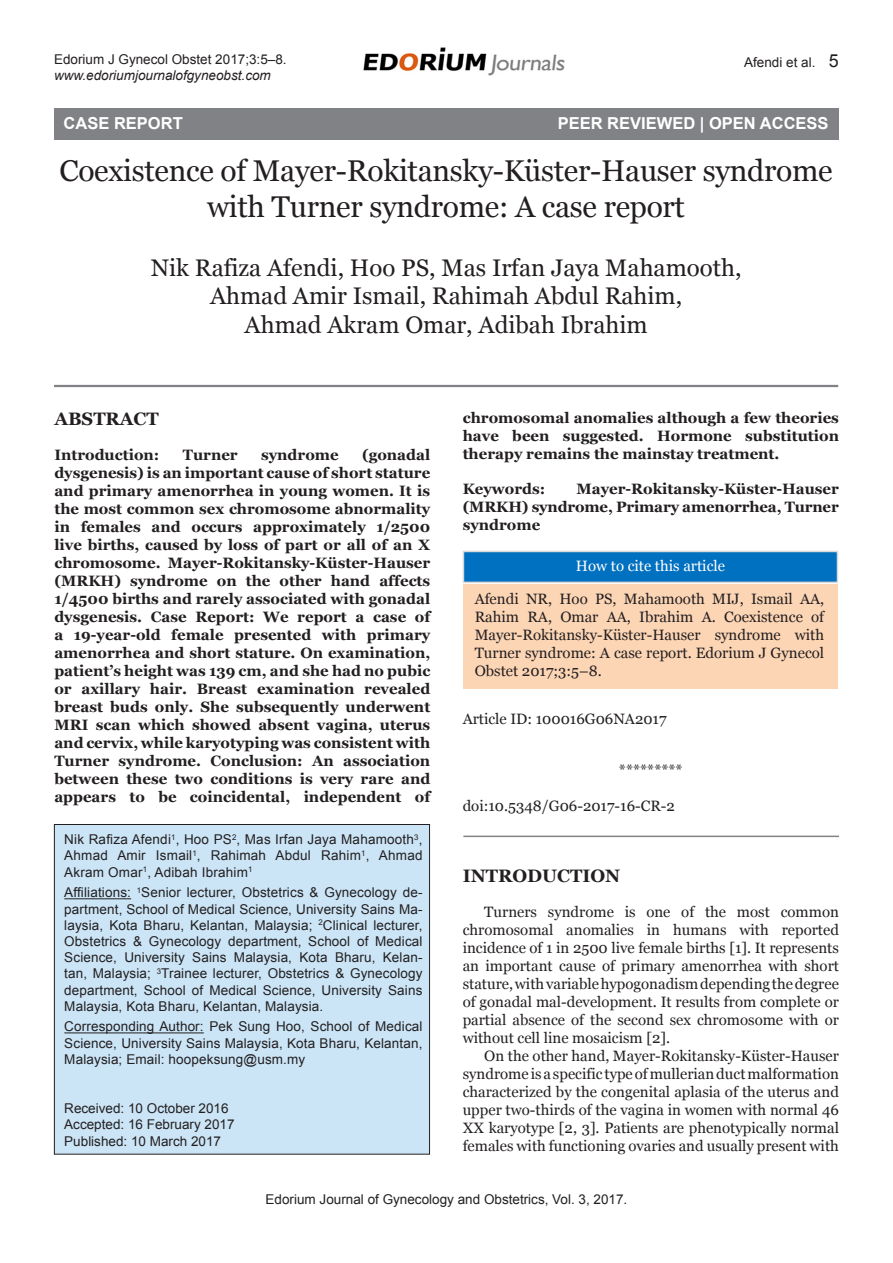
<style>
.page{position:relative;width:893px;height:1263px;background:#fff}
.page>*{position:absolute;margin:0;border:0;box-sizing:border-box;transform-origin:0 0}
.Chapter_Name{font:30px/36px "Georgia";letter-spacing:-.01em;color:#231f20;text-align:center}
.Author_Name{font:24px/28.8px "Georgia";color:#231f20;text-align:center}
.Case_Report_head{font:700 18px "Georgia";color:#231f20}
.Abstract_Head{font:700 18px "Georgia";color:#231f20}
.Open_Access{font:700 16.5px "Arial";color:#fff}
.Abstract_text{font:700 15px/18px "Georgia";color:#231f20;text-align:justify}
.Text{font:15px/18px "Georgia";color:#231f20;text-align:justify}
.Keywords{font:700 15px/18px "Georgia";letter-spacing:-.01em;color:#231f20;text-align:justify}
.Star{font:15px "Georgia";color:#231f20}
.DOI{font:15px "Georgia";color:#231f20}
.Box_author{font:13.5px/16.2px "Arial";letter-spacing:.01em;color:#231f20;text-align:justify}
.Box_received_date{font:13.5px "Arial";color:#231f20}
.Left_Running_head{font:13.5px "Arial";color:#231f20}
.Left_Running_head-2{font:italic 13.5px "Arial";color:#231f20}
.Right_Running_head{font:13.5px "Arial";color:#231f20}
.s1{font-size:18px}
.s2{color:#fff}
</style>
<div class="page">
<img style="left:363px;top:47px;width:202px;height:29px">
<hr style="left:54px;top:385px;width:784px;height:2px;background:#808285">
<div style="left:54px;top:824px;width:376px;height:330px;background:#cbe5f7"></div>
<div style="left:54px;top:824px;width:376px;height:330px;border:1px solid #231f20"></div>
<hr style="left:64px;top:898px;width:67px;height:1px;background:#231f20">
<hr style="left:64px;top:1032px;width:140px;height:1px;background:#231f20">
<div style="left:463px;top:584px;width:375px;height:105px;background:#fcd5b5"></div>
<div style="left:463px;top:551px;width:375px;height:32px;background:#0070c0;border:2px solid #d9d9d9"></div>
<hr style="left:463px;top:836px;width:376px;height:1px;background:#808285">
<div style="left:54px;top:108px;width:784px;height:32px;background:#808285"></div>
<p class="Left_Running_head" style="left:54px;top:50px;width:234px">Edorium J Gynecol Obstet 2017;3:5–8.</p>
<p class="Left_Running_head-2" style="left:54px;top:67px;width:218px">www.edoriumjournalofgyneobst.com</p>
<p class="Right_Running_head" style="left:744px;top:54px;width:96px">Afendi et al. <span class="s1">5</span></p>
<p class="Open_Access" style="left:696px;top:112px;width:121px">OPEN AC ESS</p>
<p class="Chapter_Name" style="left:59px;top:153px;width:775px">Coexistence of Mayer-Rokitansky-Küster-Hauser syndrome with Turner syndrome: A case report</p>
<p class="Author_Name" style="left:151px;top:253px;width:592px">Nik Rafiza Afendi, Hoo PS, Mas Irfan Jaya Mahamooth,<br>Ahmad Amir Ismail, Rahimah Abdul Rahim,<br>Ahmad Akram Omar, Adibah Ibrahim</p>
<p class="Open_Access" style="left:64px;top:112px;width:121px">CASE REPORT</p>
<p class="Open_Access" style="left:558px;top:112px;width:272px">PEER REVIEWED | OPEN ACCESS</p>
<p class="Abstract_Head" style="left:54px;top:408px;width:106px">ABSTRACT</p>
<p class="Abstract_text" style="left:54px;top:446px;width:107px">Introduction:</p>
<p class="Abstract_text" style="left:183px;top:446px;width:56px">Turner</p>
<p class="Abstract_text" style="left:261px;top:446px;width:79px">syndrome</p>
<p class="Abstract_text" style="left:54px;top:446px;width:377px;text-indent:308px">(gonadal dysgenesis) is an important cause of short stature and primary amenorrhea in young women. It is the most common sex chromosome abnormality in females and occurs approximately 1/2500 live births, caused by loss of part or all of an X chromosome. Mayer-Rokitansky-Küster-Hauser (MRKH) syndrome on the other hand affects 1/4500 births and rarely associated with gonadal dysgenesis. Case Report: We report a case of a 19-year-old female presented with primary amenorrhea and short stature. On examination, patient’s height was 139 cm, and she had no pubic or axillary hair. Breast examination revealed breast buds only. She subsequently underwent MRI scan which showed absent vagina, uterus and cervix, while karyotyping was consistent with Turner syndrome. Conclusion: An association between these two conditions is very rare and appears to be coincidental, independent of</p>
<p class="Box_author" style="left:64px;top:831px;width:360px">Nik Rafiza Afendi<sup>1</sup>, Hoo PS<sup>2</sup>, Mas Irfan Jaya Mahamooth<sup>3</sup>, Ahmad Amir Ismail<sup>1</sup>, Rahimah Abdul Rahim<sup>1</sup>, Ahmad Akram Omar<sup>1</sup>, Adibah Ibrahim<sup>1</sup></p>
<p class="Box_author" style="left:64px;top:885px;width:360px">Affiliations: <sup>1</sup>Senior lecturer, Obstetrics &amp; Gynecology de&shy;partment, School of Medical Science, University Sains Ma&shy;laysia, Kota Bharu, Kelantan, Malaysia; <sup>2</sup>Clinical lecturer, Obstetrics &amp; Gynecology department, School of Medical Science, University Sains Malaysia, Kota Bharu, Kelan&shy;tan, Malaysia; <sup>3</sup>Trainee lecturer, Obstetrics &amp; Gynecology department, School of Medical Science, University Sains Malaysia, Kota Bharu, Kelantan, Malaysia.</p>
<p class="Box_author" style="left:64px;top:1019px;width:360px">Corresponding Author: Pek Sung Hoo, School of Medical Science, University Sains Malaysia, Kota Bharu, Kelantan, Malaysia; Email: hoopeksung@usm.my</p>
<p class="Box_received_date" style="left:64px;top:1099px;width:166px">Received: 10 October 2016</p>
<p class="Box_received_date" style="left:64px;top:1116px;width:172px">Accepted: 16 February 2017</p>
<p class="Box_author" style="left:64px;top:1133px;width:158px">Published: 10 March 2017</p>
<p class="Abstract_text" style="left:463px;top:409px;width:378px">chromosomal anomalies although a few theories have been suggested. Hormone substitution therapy remains the mainstay treatment.</p>
<p class="Keywords" style="left:463px;top:480px;width:84px">Keywords:</p>
<p class="Keywords" style="left:463px;top:480px;width:378px;text-indent:114px">Mayer-Rokitansky-Küster-Hauser (MRKH) syndrome, Primary amenorrhea, Turner syndrome</p>
<p class="Text" style="left:475px;top:550px;width:351px;line-height:32.7px;text-align:center"><span class="s2">How to cite this article<br></span>Afendi NR, Hoo PS, Mahamooth MIJ, Ismail AA,</p>
<p class="Text" style="left:475px;top:608px;width:351px">Rahim RA, Omar AA, Ibrahim A. Coexistence of Mayer-Rokitansky-Küster-Hauser syndrome with Turner syndrome: A case report. Edorium J Gynecol Obstet 2017;3:5–8.</p>
<p class="Star" style="left:463px;top:709px;width:205px">Article ID: 100016G06NA2017</p>
<p class="Star" style="left:619px;top:760px;width:65px">*********</p>
<p class="DOI" style="left:463px;top:797px;width:214px">doi:10.5348/G06-2017-16-CR-2</p>
<p class="Case_Report_head" style="left:463px;top:864px;width:159px">INTRODUCTION</p>
<p class="Text" style="left:463px;top:903px;width:378px;text-indent:22px">Turners syndrome is one of the most common chromosomal anomalies in humans with reported incidence of 1 in 2500 live female births [1]. It represents an important cause of primary amenorrhea with short stature, with variable hypogonadism depending the degree of gonadal mal-development. It results from complete or partial absence of the second sex chromosome with or without cell line mosaicism [2].</p>
<p class="Text" style="left:463px;top:1047px;width:378px;text-indent:22px">On the other hand, Mayer-Rokitansky-Küster-Hauser syndrome is a specific type of mullerian duct malformation characterized by the congenital aplasia of the uterus and upper two-thirds of the vagina in women with normal 46<br>XX karyotype [2, 3]. Patients are phenotypically normal females with functioning ovaries and usually present with</p>
<p class="Box_author" style="left:266px;top:1191px;width:363px">Edorium Journal of Gynecology and Obstetrics, Vol. 3, 2017.</p>
</div>
